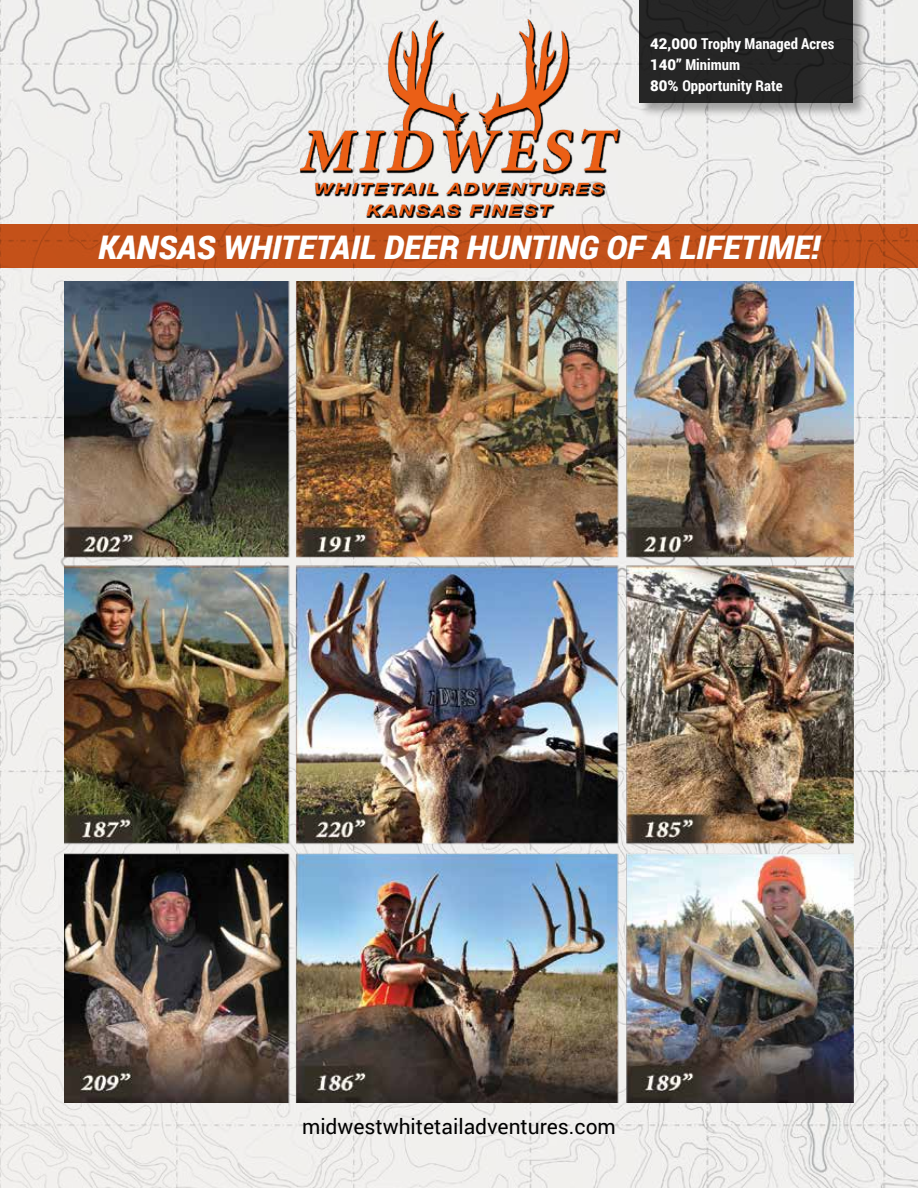
<style>
.page{position:relative;width:918px;height:1188px;background:#fff}
.page>*{position:absolute;margin:0;border:0;box-sizing:border-box;transform-origin:0 0}
.t1{font:italic 900 32.55px "Roboto";color:#fff}
.t2{font:21px "Roboto";color:#000}
.t3{font:700 15px/21px "Roboto Condensed";color:#fff}
.s1{font-family:"Roboto";font-weight:900}
</style>
<div class="page">
<img style="left:0;top:0;width:918px;height:1188px">
<svg style="left:0;top:225px;width:918px;height:43px;background:#c05019"></svg>
<div style="left:638px;top:0;width:230px;height:118px;background:#000;opacity:.4"></div>
<div style="left:639px;top:0;width:214px;height:103px;background:#262626"></div>
<img style="left:295px;top:18px;width:328px;height:212px">
<img style="left:65px;top:282px;width:788px;height:820px">
<p class="t3" style="left:650px;top:32px;width:186px"><span class="s1">42,000</span> Trophy Managed Acres<br><span class="s1">140”</span> Minimum<br><span class="s1">80%</span> Opportunity Rate</p>
<h1 class="t1" style="left:98px;top:224px;width:723px">KANSAS WHITETAIL DEER HUNTING OF A LIFETIME!</h1>
<h2 class="t2" style="left:302px;top:1112px;width:315px">midwestwhitetailadventures.com</h2>
</div>
